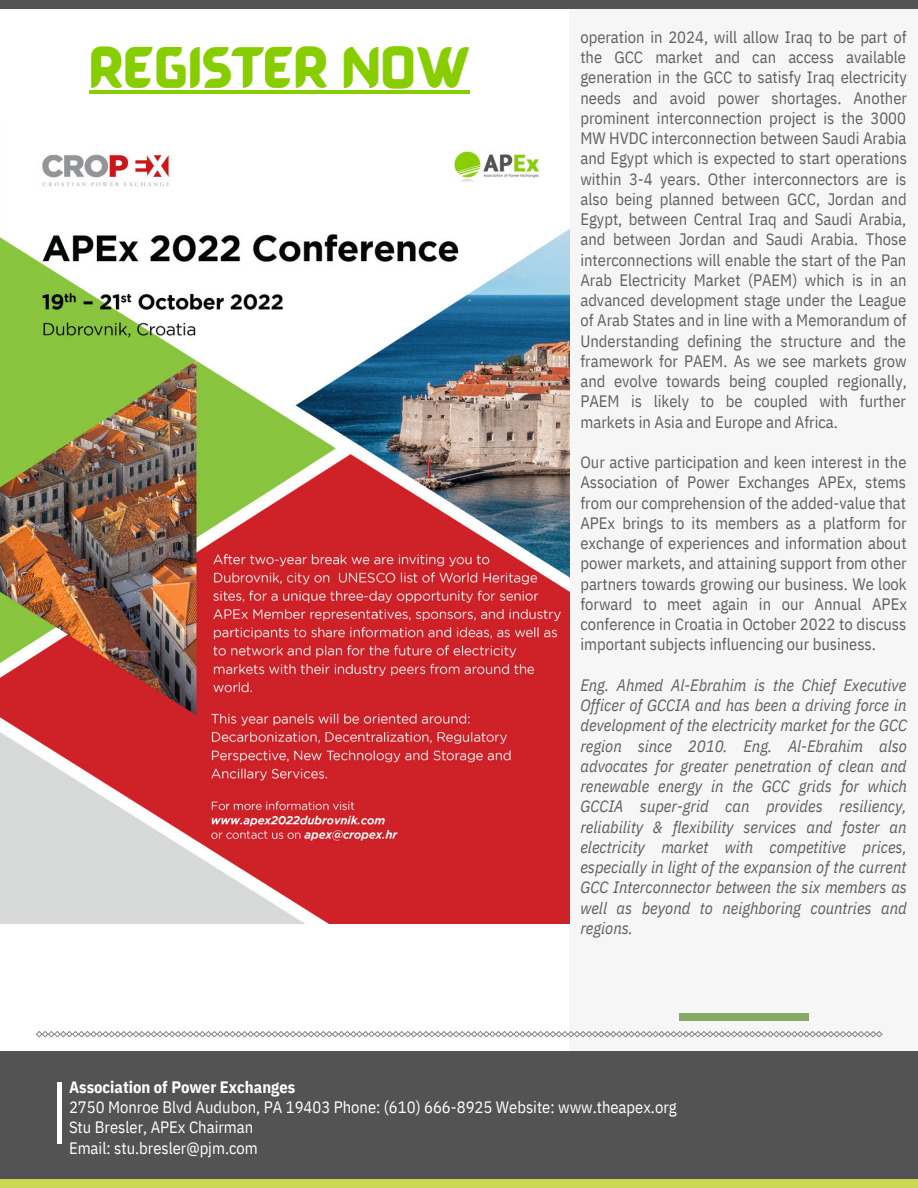
<style>
.page{position:relative;width:918px;height:1188px;background:#fff}
.page>*{position:absolute;margin:0;border:0;box-sizing:border-box;transform-origin:0 0}
.t1{font:43.5px "BARABARA Regular";color:#88cd00}
.t2{font:16.5px/20.2px "IBM Plex Sans Cond";color:#616060;text-align:justify}
.t3{font:italic 16.5px/20.2px "IBM Plex Sans Cond";color:#616060;text-align:justify}
.t4{font:16.5px/20.2px "IBM Plex Sans Cond";color:#fff}
.t5{font:700 16.5px "IBM Plex Sans Cond";color:#fff}
</style>
<div class="page">
<div style="left:0;top:0;width:918px;height:9px;background:#535353"></div>
<div style="left:569px;top:9px;width:349px;height:1179px;background:#f6f6f6"></div>
<div style="left:0;top:1179px;width:918px;height:9px;background:#ccd754"></div>
<div style="left:1px;top:1051px;width:917px;height:128px;background:#535353"></div>
<hr style="left:57px;top:1082px;width:4px;height:62px;background:#fff">
<svg style="left:36px;top:1031px;width:847px;height:7px"></svg>
<img style="left:0;top:151px;width:569px;height:772px">
<hr style="left:89px;top:91px;width:381px;height:3px;background:#88cd00">
<div style="left:679px;top:1013px;width:130px;height:8px;background:#87ab66"></div>
<h1 class="t1" style="left:89px;top:35px;width:382px">REGISTER NOW</h1>
<p class="t2" style="left:580px;top:25px;width:328px">operation in 2024, will allow Iraq to be part of the GCC market and can access available generation in the GCC to satisfy Iraq electricity needs and avoid power shortages. Another prominent interconnection project is the 3000<br>MW HVDC interconnection between Saudi Arabia and Egypt which is expected to start operations within 3-4 years. Other interconnectors are is also being planned between GCC, Jordan and Egypt, between Central Iraq and Saudi Arabia, and between Jordan and Saudi Arabia. Those interconnections will enable the start of the Pan Arab Electricity Market (PAEM) which is in an advanced development stage under the League of Arab States and in line with a Memorandum of Understanding defining the structure and the framework for PAEM. As we see markets grow and evolve towards being coupled regionally, PAEM is likely to be coupled with further markets in Asia and Europe and Africa.</p>
<p class="t2" style="left:580px;top:451px;width:328px">Our active participation and keen interest in the Association of Power Exchanges APEx, stems from our comprehension of the added-value that APEx brings to its members as a platform for exchange of experiences and information about power markets, and attaining support from other partners towards growing our business. We look forward to meet again in our Annual APEx conference in Croatia in October 2022 to discuss important subjects influencing our business.</p>
<p class="t3" style="left:580px;top:673px;width:328px">Eng. Ahmed Al-Ebrahim is the Chief Executive Officer of GCCIA and has been a driving force in development of the electricity market for the GCC region since 2010. Eng. Al-Ebrahim also advocates for greater penetration of clean and renewable energy in the GCC grids for which GCCIA super-grid can provides resiliency, reliability &amp; flexibility services and foster an electricity market with competitive prices, especially in light of the expansion of the current GCC Interconnector between the six members as well as beyond to neighboring countries and regions.</p>
<p class="t5" style="left:69px;top:1074px;width:228px">Association of Power Exchanges</p>
<p class="t4" style="left:69px;top:1096px;width:609px">2750 Monroe Blvd Audubon, PA 19403 Phone: (610) 666-8925 Website: www.theapex.org<br>Stu Bresler, APEx Chairman<br>Email: stu.bresler@pjm.com</p>
</div>
